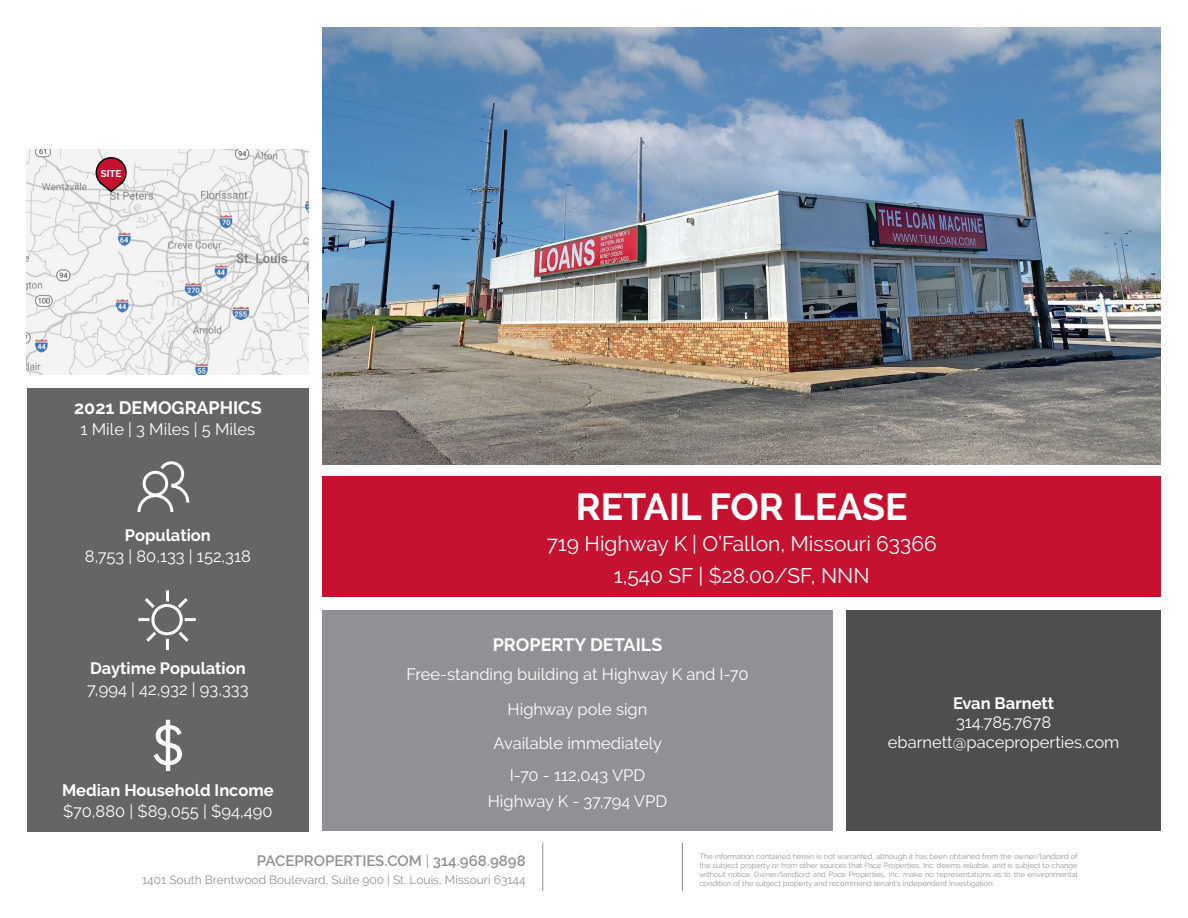
<style>
.page{position:relative;width:1188px;height:918px;background:#fff}
.page>*{position:absolute;margin:0;border:0;box-sizing:border-box;transform-origin:0 0}
.t1{font:700 37.5px "Raleway";color:#fff}
.t2{font:21px/31.5px "Raleway";color:#fff;text-align:center}
.t3{font:700 18px "Raleway";color:#fff}
.t4{font:16.5px/34.5px "Raleway";color:#fff;text-align:center}
.t5{font:700 16.5px "Raleway";color:#fff}
.t6{font:600 15px "Raleway";color:#8f9194}
.t7{font:12px "Raleway";color:#8f9194}
.t8{font:700 9.75px "Raleway";color:#fff}
.t9{font:7.5px/9px "Raleway";color:#8f9194;text-align:justify}
.s1{font-weight:400}
</style>
<div class="page">
<img style="left:322px;top:27px;width:839px;height:437px">
<img style="left:27px;top:150px;width:282px;height:225px">
<div style="left:27px;top:388px;width:282px;height:443px;background:#656568"></div>
<svg style="left:137px;top:461px;width:53px;height:51px"></svg>
<svg style="left:154px;top:720px;width:28px;height:51px"></svg>
<div style="left:322px;top:476px;width:839px;height:121px;background:#c41230"></div>
<div style="left:322px;top:610px;width:511px;height:221px;background:#8f9194"></div>
<div style="left:846px;top:610px;width:315px;height:221px;background:#4f4d4f"></div>
<hr style="left:542px;top:843px;width:1px;height:48px;background:#8f9194">
<hr style="left:682px;top:843px;width:1px;height:48px;background:#8f9194">
<svg style="left:95px;top:156px;width:33px;height:37px"></svg>
<div style="left:151px;top:604px;width:32px;height:31px;border:3px solid #fff;border-radius:50%"></div>
<svg style="left:166px;top:590px;width:3px;height:11px"></svg>
<svg style="left:166px;top:639px;width:3px;height:11px"></svg>
<svg style="left:185px;top:618px;width:11px;height:3px"></svg>
<svg style="left:138px;top:618px;width:12px;height:3px"></svg>
<svg style="left:146px;top:629px;width:13px;height:13px"></svg>
<svg style="left:175px;top:598px;width:13px;height:13px"></svg>
<svg style="left:175px;top:629px;width:14px;height:13px"></svg>
<svg style="left:145px;top:598px;width:13px;height:13px"></svg>
<h3 class="t8" style="left:101px;top:168px;width:22px">SITE</h3>
<h3 class="t3" style="left:74px;top:398px;width:189px">2021 DEMOGRAPHICS</h3>
<h3 class="t4" style="left:81px;top:412px;width:176px">1 Mile | 3 Miles | 5 Miles</h3>
<h3 class="t5" style="left:125px;top:526px;width:87px">Population</h3>
<h3 class="t4" style="left:85px;top:539px;width:168px">8,753 | 80,133 | 152,318</h3>
<h3 class="t5" style="left:90px;top:659px;width:157px">Daytime Population</h3>
<h3 class="t4" style="left:87px;top:672px;width:163px">7,994 | 42,932 | 93,333</h3>
<h3 class="t5" style="left:62px;top:781px;width:213px">Median Household Income</h3>
<h3 class="t4" style="left:63px;top:794px;width:211px">$70,880 | $89,055 | $94,490</h3>
<h1 class="t1" style="left:576px;top:485px;width:333px">RETAIL FOR LEASE</h1>
<h2 class="t2" style="left:547px;top:528px;width:392px">719 Highway K | O’Fallon, Missouri 63366<br>1,540 SF | $28.00/SF, NNN</h2>
<h3 class="t3" style="left:493px;top:634px;width:171px">PROPERTY DETAILS</h3>
<h3 class="t4" style="left:406px;top:657px;width:344px">Free-standing building at Highway K and I-70<br>Highway pole sign<br>Available immediately</h3>
<h3 class="t4" style="left:488px;top:762px;width:181px;line-height:26.2px">I-70 - 112,043 VPD<br>Highway K - 37,794 VPD</h3>
<h3 class="t5" style="left:953px;top:694px;width:103px">Evan Barnett</h3>
<h3 class="t4" style="left:888px;top:713px;width:233px;line-height:19.5px">314.785.7678 ebarnett@paceproperties.com</h3>
<h3 class="t6" style="left:257px;top:852px;width:270px">PACEPROPERTIES.COM <span class="s1">|</span> 314.968.9898</h3>
<h3 class="t7" style="left:142px;top:873px;width:385px">1401 South Brentwood Boulevard, Suite 900 | St. Louis, Missouri 63144</h3>
<p class="t9" style="left:699px;top:852px;width:380px">The information contained herein is not warranted, although it has been obtained from the owner/landlord of the subject property or from other sources that Pace Properties, Inc. deems reliable, and is subject to change without notice. Owner/landlord and Pace Properties, Inc. make no representations as to the environmental condition of the subject property and recommend tenant’s independent investigation.</p>
</div>
